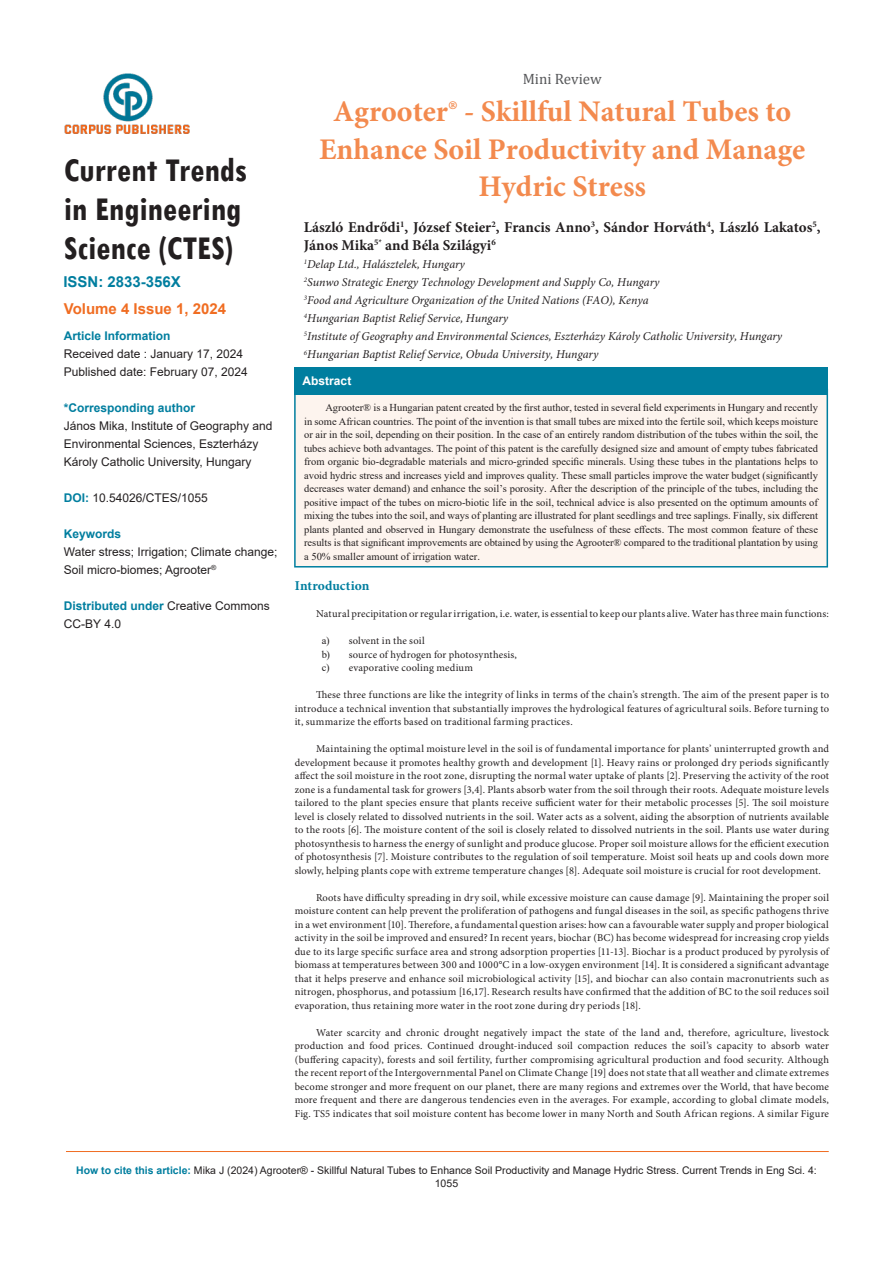
<style>
.page{position:relative;width:893px;height:1263px;background:#fff}
.page>*{position:absolute;margin:0;border:0;box-sizing:border-box;transform-origin:0 0}
.t1{font:700 condensed 35.25px/39.2px "Tw Cen";color:#231f20}
.t2{font:700 30px/37.5px "Minion Pro";color:#f38a4e;text-align:center}
.t3{font:700 15px/18px "Minion Pro";color:#231f20}
.t4{font:700 15px "Arial";color:#f06d22}
.t5{font:700 15px "Arial";color:#007e9f}
.t6{font:15px "Cambria";color:#57585a}
.t7{font:700 13.5px "Minion Pro";letter-spacing:.005em;color:#007e9f}
.t8{font:italic 12px "Minion Pro";color:#231f20}
.t9{font:12px/18px "Arial";color:#231f20}
.t10{font:700 12px "Arial";color:#007e9f}
.t11{font:700 12px "Arial";color:#fff}
.t12{font:10.5px/13.5px "Minion Pro";letter-spacing:.02em;color:#231f20;text-align:justify}
.t13{font:10.5px/13.5px "Times New Roman";color:#231f20;text-align:justify}
.t14{font:10.5px/12.6px "Arial";color:#231f20;text-align:center}
.s1{font-weight:700;color:#007e9f}
.s2{font-family:"Times New Roman"}
</style>
<div class="page">
<hr style="left:66px;top:1151px;width:763px;height:1px;background:#f06d22">
<img style="left:65px;top:73px;width:125px;height:61px">
<div style="left:295px;top:390px;width:532px;height:177px;background:#fdf4ee"></div>
<div style="left:294px;top:389px;width:534px;height:178px;border:2px solid #007e9f"></div>
<div style="left:294px;top:367px;width:534px;height:28px;background:#007e9f"></div>
<h1 class="t1" style="left:64px;top:149px;width:185px">Current Trends in Engineering<br>Science (CTES)</h1>
<p class="t5" style="left:63px;top:271px;width:119px">ISSN: 2833-356X</p>
<p class="t4" style="left:64px;top:298px;width:164px">Volume 4 Issue 1, 2024</p>
<p class="t10" style="left:64px;top:327px;width:108px">Article Information</p>
<p class="t9" style="left:64px;top:345px;width:186px">Received date : January 17, 2024<br>Published date: February 07, 2024</p>
<p class="t10" style="left:64px;top:399px;width:133px">*Corresponding author</p>
<p class="t9" style="left:64px;top:417px;width:210px">János Mika, Institute of Geography and<br>Environmental Sciences, Eszterházy<br>Károly Catholic University, Hungary</p>
<p class="t9" style="left:64px;top:489px;width:146px"><span class="s1">DOI:</span> 10.54026/CTES/1055</p>
<p class="t10" style="left:64px;top:525px;width:59px">Keywords</p>
<p class="t9" style="left:64px;top:543px;width:215px">Water stress; Irrigation; Climate change;<br>Soil micro-biomes; Agrooter<sup>®</sup></p>
<p class="t9" style="left:64px;top:597px;width:208px"><span class="s1">Distributed under</span> Creative Commons<br>CC-BY 4.0</p>
<p class="t6" style="left:523px;top:70px;width:81px">Mini Review</p>
<p class="t2" style="left:319px;top:93px;width:488px">Agrooter® - Skillful Natural Tubes to<br>Enhance Soil Productivity and Manage<br>Hydric Stress</p>
<p class="t3" style="left:304px;top:218px;width:518px">László Endrődi<sup>1</sup>, József Steier<sup>2</sup>, Francis Anno<sup>3</sup>, Sándor Horváth<sup>4</sup>, László Lakatos<sup>5</sup>,<br>János Mika<sup>5*</sup> and Béla Szilágyi<sup>6</sup></p>
<p class="t8" style="left:304px;top:256px;width:163px"><sup>1</sup>Delap Ltd., Halásztelek, Hungary</p>
<p class="t8" style="left:304px;top:274px;width:357px"><sup>2</sup>Sunwo Strategic Energy Technology Development and Supply Co, Hungary</p>
<p class="t8" style="left:304px;top:292px;width:346px"><sup>3</sup>Food and Agriculture Organization of the United Nations (FAO), Kenya</p>
<p class="t8" style="left:304px;top:310px;width:206px"><sup>4</sup>Hungarian Baptist Relief Service, Hungary</p>
<p class="t8" style="left:304px;top:328px;width:480px"><sup>5</sup>Institute of Geography and Environmental Sciences, Eszterházy Károly Catholic University, Hungary</p>
<p class="t8" style="left:304px;top:346px;width:296px"><sup>6</sup>Hungarian Baptist Relief Service, Obuda University, Hungary</p>
<p class="t11" style="left:303px;top:372px;width:50px">Abstract</p>
<p class="t13" style="left:304px;top:400px;width:515px;text-indent:21px">Agrooter® is a Hungarian patent created by the first author, tested in several field experiments in Hungary and recently in some African countries. The point of the invention is that small tubes are mixed into the fertile soil, which keeps moisture or air in the soil, depending on their position. In the case of an entirely random distribution of the tubes within the soil, the tubes achieve both advantages. The point of this patent is the carefully designed size and amount of empty tubes fabricated from organic bio-degradable materials and micro-grinded specific minerals. Using these tubes in the plantations helps to avoid hydric stress and increases yield and improves quality. These small particles improve the water budget (significantly decreases water demand) and enhance the soil’s porosity. After the description of the principle of the tubes, including the positive impact of the tubes on micro-biotic life in the soil, technical advice is also presented on the optimum amounts of mixing the tubes into the soil, and ways of planting are illustrated for plant seedlings and tree saplings. Finally, six different plants planted and observed in Hungary demonstrate the usefulness of these effects. The most common feature of these results is that significant improvements are obtained by using the Agrooter® compared to the traditional plantation by using a 50% smaller amount of irrigation water.</p>
<p class="t7" style="left:295px;top:576px;width:76px">Introduction</p>
<p class="t12" style="left:316px;top:607px;width:514px">Natural precipitation or regular irrigation, i.e. water, is essential to keep our plants alive. Water has three main functions:</p>
<p class="t12" style="left:322px;top:634px;width:104px"><span class="s2">a)</span> solvent in the soil</p>
<p class="t12" style="left:322px;top:648px;width:197px"><span class="s2">b)</span> source of hydrogen for photosynthesis,</p>
<p class="t12" style="left:322px;top:661px;width:153px"><span class="s2">c)</span> evaporative cooling medium</p>
<p class="t12" style="left:295px;top:688px;width:536px;text-indent:21px">These three functions are like the integrity of links in terms of the chain’s strength. The aim of the present paper is to introduce a technical invention that substantially improves the hydrological features of agricultural soils. Before turning to it, summarize the efforts based on traditional farming practices.</p>
<p class="t12" style="left:295px;top:742px;width:536px;text-indent:21px">Maintaining the optimal moisture level in the soil is of fundamental importance for plants’ uninterrupted growth and development because it promotes healthy growth and development [1]. Heavy rains or prolonged dry periods significantly affect the soil moisture in the root zone, disrupting the normal water uptake of plants [2]. Preserving the activity of the root zone is a fundamental task for growers [3,4]. Plants absorb water from the soil through their roots. Adequate moisture levels tailored to the plant species ensure that plants receive sufficient water for their metabolic processes [5]. The soil moisture level is closely related to dissolved nutrients in the soil. Water acts as a solvent, aiding the absorption of nutrients available to the roots [6]. The moisture content of the soil is closely related to dissolved nutrients in the soil. Plants use water during photosynthesis to harness the energy of sunlight and produce glucose. Proper soil moisture allows for the efficient execution of photosynthesis [7]. Moisture contributes to the regulation of soil temperature. Moist soil heats up and cools down more slowly, helping plants cope with extreme temperature changes [8]. Adequate soil moisture is crucial for root development.</p>
<p class="t12" style="left:295px;top:891px;width:536px;text-indent:21px">Roots have difficulty spreading in dry soil, while excessive moisture can cause damage [9]. Maintaining the proper soil moisture content can help prevent the proliferation of pathogens and fungal diseases in the soil, as specific pathogens thrive in a wet environment [10]. Therefore, a fundamental question arises: how can a favourable water supply and proper biological activity in the soil be improved and ensured? In recent years, biochar (BC) has become widespread for increasing crop yields due to its large specific surface area and strong adsorption properties [11-13]. Biochar is a product produced by pyrolysis of biomass at temperatures between 300 and 1000°C in a low-oxygen environment [14]. It is considered a significant advantage that it helps preserve and enhance soil microbiological activity [15], and biochar can also contain macronutrients such as nitrogen, phosphorus, and potassium [16,17]. Research results have confirmed that the addition of BC to the soil reduces soil evaporation, thus retaining more water in the root zone during dry periods [18].</p>
<p class="t12" style="left:295px;top:1026px;width:536px;text-indent:21px">Water scarcity and chronic drought negatively impact the state of the land and, therefore, agriculture, livestock production and food prices. Continued drought-induced soil compaction reduces the soil’s capacity to absorb water (buffering capacity), forests and soil fertility, further compromising agricultural production and food security. Although the recent report of the Intergovernmental Panel on Climate Change [19] does not state that all weather and climate extremes become stronger and more frequent on our planet, there are many regions and extremes over the World, that have become more frequent and there are dangerous tendencies even in the averages. For example, according to global climate models, Fig. TS5 indicates that soil moisture content has become lower in many North and South African regions. A similar Figure</p>
<p class="t14" style="left:76px;top:1164px;width:742px"><span class="s1">How to cite this article:</span> Mika J (2024) Agrooter® - Skillful Natural Tubes to Enhance Soil Productivity and Manage Hydric Stress. Current Trends in Eng Sci. 4:<br>1055</p>
</div>
